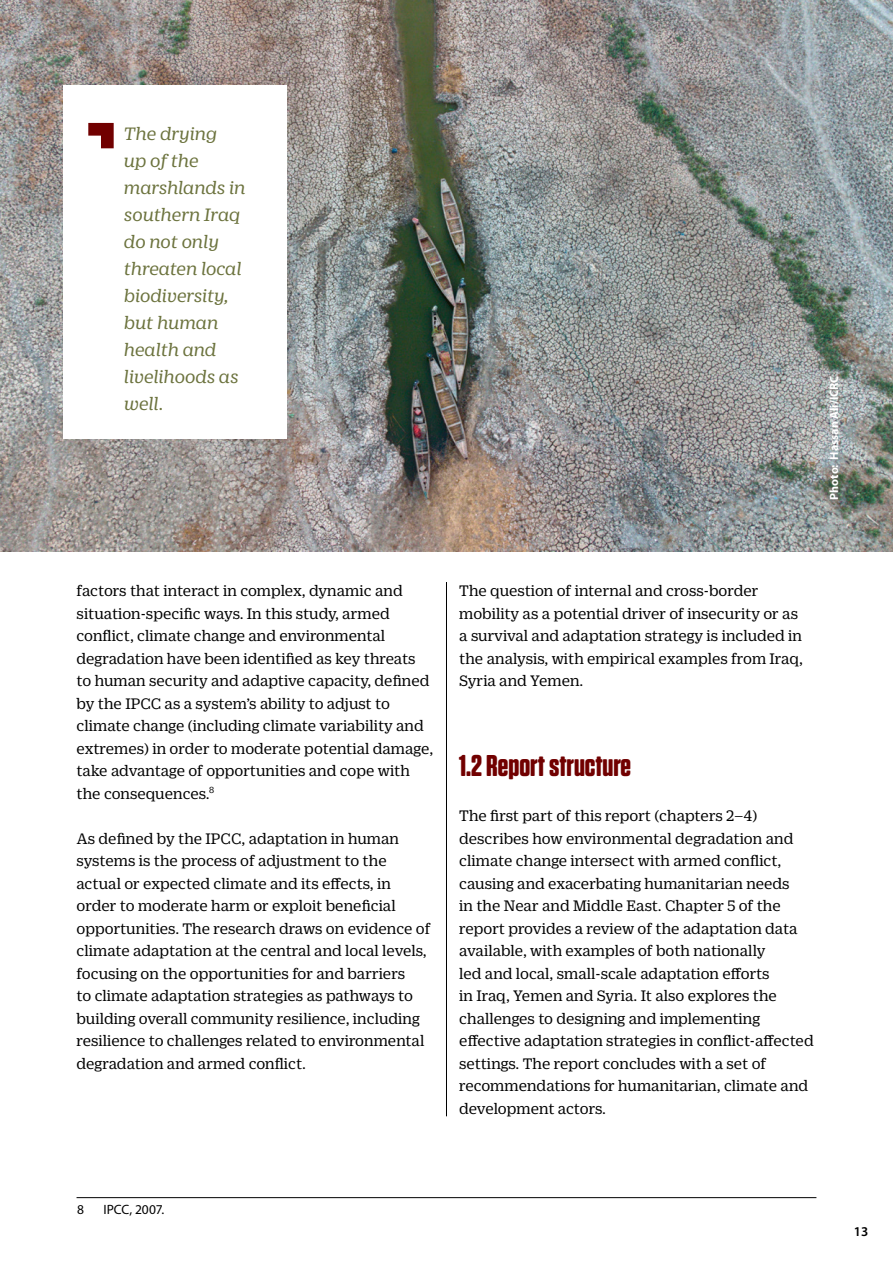
<style>
.page{position:relative;width:893px;height:1263px;background:#fff}
.page>*{position:absolute;margin:0;border:0;box-sizing:border-box;transform-origin:0 0}
.H3_Mellomtittel_ENG{font:700 30px "Tungsten Rounded";color:#710000}
.t1{font:italic 19.5px/27px "Duplicate Ionic";color:#6c733e}
.brødtekst_Duplicate{font:16.5px/22.5px "Duplicate Ionic";color:#000}
.Fotnote_ENG{font:13.5px "Myriad Pro";color:#000}
.t2{font:600 13.5px "Myriad Pro";color:#000}
.t3{font:700 12px "Myriad Pro";color:#fff}
</style>
<div class="page">
<hr style="left:77px;top:1197px;width:739px;height:1px;background:#000">
<hr style="left:446px;top:582px;width:1px;height:534px;background:#000">
<img style="left:0;top:0;width:893px;height:551px">
<div style="left:64px;top:85px;width:223px;height:354px;background:#fff"></div>
<svg style="left:88px;top:123px;width:26px;height:25px"></svg>
<p class="t1" style="left:123px;top:118px;width:123px">The drying<br>up of the marshlands in southern Iraq do not only threaten local biodiversity, but human health and livelihoods as well.</p>
<p class="t3" style="left:826px;top:500px;width:126px;rotate:-90deg">Photo: Hassan Ali/ICRC</p>
<p class="brødtekst_Duplicate" style="left:77px;top:578px;width:358px">factors that interact in complex, dynamic and situation-specific ways. In this study, armed conflict, climate change and environmental degradation have been identified as key threats to human security and adaptive capacity, defined by the IPCC as a system’s ability to adjust to climate change (including climate variability and extremes) in order to moderate potential damage, take advantage of opportunities and cope with the consequences.<sup>8</sup></p>
<p class="brødtekst_Duplicate" style="left:77px;top:826px;width:356px">As defined by the IPCC, adaptation in human systems is the process of adjustment to the actual or expected climate and its effects, in order to moderate harm or exploit beneficial opportunities. The research draws on evidence of climate adaptation at the central and local levels, focusing on the opportunities for and barriers<br>to climate adaptation strategies as pathways to building overall community resilience, including resilience to challenges related to environmental degradation and armed conflict.</p>
<p class="brødtekst_Duplicate" style="left:459px;top:578px;width:345px">The question of internal and cross-border mobility as a potential driver of insecurity or as a survival and adaptation strategy is included in the analysis, with empirical examples from Iraq, Syria and Yemen.</p>
<h3 class="H3_Mellomtittel_ENG" style="left:459px;top:749px;width:173px">1.2 Report structure</h3>
<p class="brødtekst_Duplicate" style="left:459px;top:803px;width:356px">The first part of this report (chapters 2–4) describes how environmental degradation and climate change intersect with armed conflict, causing and exacerbating humanitarian needs<br>in the Near and Middle East. Chapter 5 of the report provides a review of the adaptation data available, with examples of both nationally<br>led and local, small-scale adaptation efforts<br>in Iraq, Yemen and Syria. It also explores the challenges to designing and implementing effective adaptation strategies in conflict-affected settings. The report concludes with a set of recommendations for humanitarian, climate and development actors.</p>
<p class="Fotnote_ENG" style="left:77px;top:1201px;width:8px">8</p>
<p class="Fotnote_ENG" style="left:103px;top:1201px;width:62px">IPCC, 2007.</p>
<p class="t2" style="left:854px;top:1223px;width:16px">13</p>
</div>
